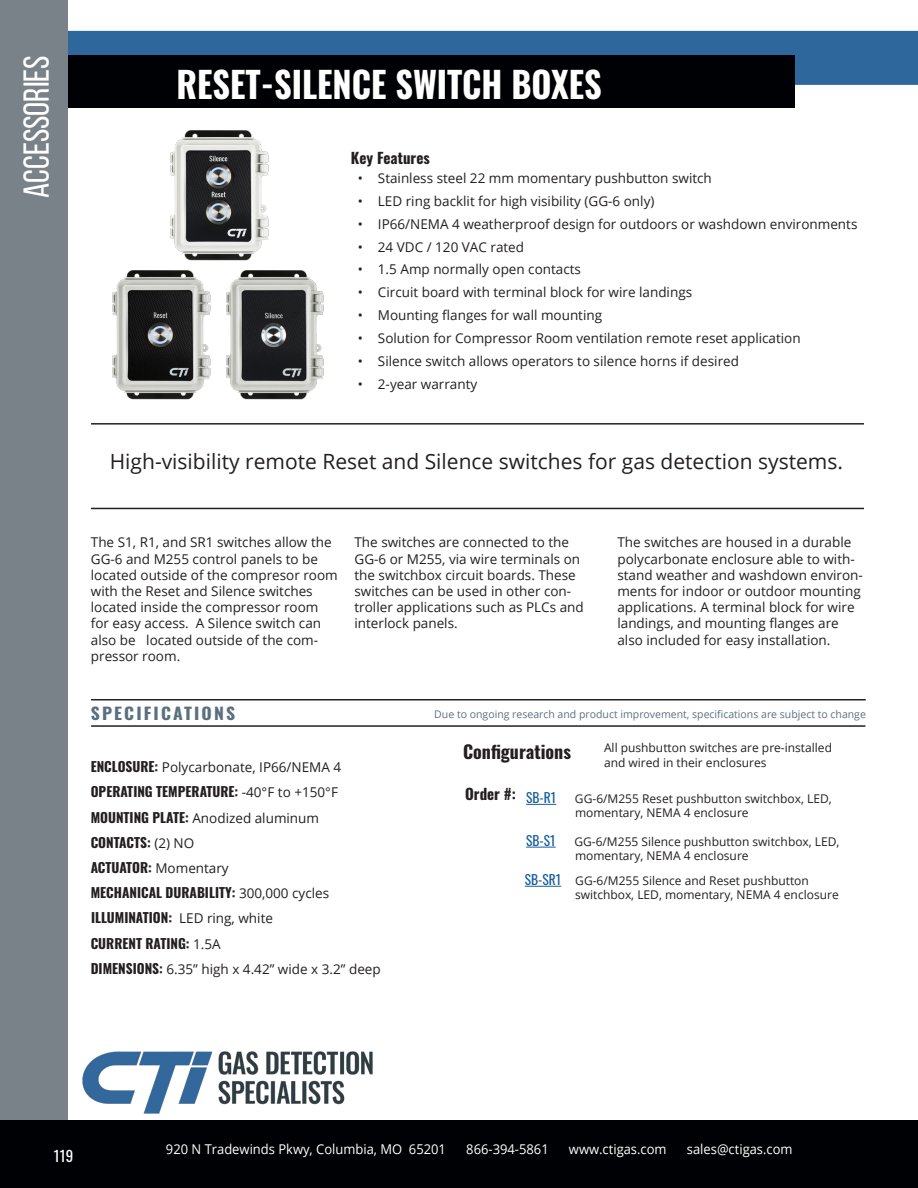
<style>
.page{position:relative;width:918px;height:1188px;background:#fff}
.page>*{position:absolute;margin:0;border:0;box-sizing:border-box;transform-origin:0 0}
.Text_Arial{font:700 36px "Oswald";color:#fff;scale:.95 1}
.t1{font:36px "Bebas Neue";color:#fff}
.Open_Sans_16{font:21px "Open Sans";color:#231f20}
.t2{font:700 18px "Oswald";color:#231f20}
.t3{font:700 16.5px "Oswald";letter-spacing:.12em;color:#5b707f;scale:1.07 1}
.t4{font:700 15px "Oswald";color:#231f20}
.t5{font:15px "Oswald";color:#fff}
.t6{font:13.5px/16.2px "Open Sans";color:#231f20}
.t7{font:700 13.5px "Oswald";color:#231f20}
.t8{font:13.5px "Open Sans";color:#fff;scale:.96 1}
.t9{font:13.5px "Oswald";color:#175d9e}
.t10{font:12px/14.4px "Open Sans";color:#231f20}
.t11{font:10.5px "Open Sans";color:#5b707f}
.s1{font-family:"Oswald";font-weight:700}
.s2{font-family:"Open Sans";font-weight:400}
.s3{font-family:"Oswald";font-size:13.5px;color:#175d9e}
</style>
<div class="page">
<div style="left:0;top:31px;width:918px;height:54px;background:#2e679b"></div>
<div style="left:68px;top:56px;width:727px;height:52px;background:#000104"></div>
<div style="left:0;top:0;width:68px;height:1188px;background:#7a8289"></div>
<div style="left:0;top:1120px;width:918px;height:68px;background:#000104"></div>
<hr style="left:91px;top:423px;width:773px;height:2px;background:#231f20">
<hr style="left:91px;top:508px;width:773px;height:1px;background:#231f20">
<hr style="left:91px;top:699px;width:775px;height:1px;background:#231f20">
<hr style="left:91px;top:725px;width:774px;height:2px;background:#231f20">
<img style="left:82px;top:1051px;width:291px;height:63px">
<hr style="left:526px;top:804px;width:30px;height:1px;background:#175d9e">
<hr style="left:526px;top:847px;width:30px;height:1px;background:#175d9e">
<hr style="left:525px;top:886px;width:36px;height:1px;background:#175d9e">
<img style="left:170px;top:130px;width:99px;height:130px">
<img style="left:112px;top:270px;width:96px;height:130px">
<img style="left:208px;top:270px;width:116px;height:130px">
<h1 class="t1" style="left:17px;top:198px;width:144px;rotate:-90deg">Accessories</h1>
<p class="Text_Arial" style="left:176px;top:65px;width:449px">RESET-SILENCE SWITCH BOXES</p>
<p class="t4" style="left:351px;top:150px;width:80px">Key Features</p>
<p class="t6" style="left:358px;top:169px;width:356px">• Stainless steel 22 mm momentary pushbutton switch</p>
<p class="t6" style="left:358px;top:192px;width:298px">• LED ring backlit for high visibility (GG-6 only)</p>
<p class="t6" style="left:358px;top:215px;width:501px">• IP66/NEMA 4 weatherproof design for outdoors or washdown environments</p>
<p class="t6" style="left:358px;top:238px;width:168px">• 24 VDC / 120 VAC rated</p>
<p class="t6" style="left:358px;top:261px;width:225px">• 1.5 Amp normally open contacts</p>
<p class="t6" style="left:358px;top:284px;width:336px">• Circuit board with terminal block for wire landings</p>
<p class="t6" style="left:358px;top:307px;width:246px">• Mounting flanges for wall mounting</p>
<p class="t6" style="left:358px;top:330px;width:445px">• Solution for Compressor Room ventilation remote reset application</p>
<p class="t6" style="left:358px;top:353px;width:383px">• Silence switch allows operators to silence horns if desired</p>
<p class="t6" style="left:358px;top:376px;width:121px">• 2-year warranty</p>
<p class="Open_Sans_16" style="left:110px;top:447px;width:735px">High-visibility remote Reset and Silence switches for gas detection systems.</p>
<p class="t6" style="left:91px;top:534px;width:242px">The S1, R1, and SR1 switches allow the<br>GG-6 and M255 control panels to be</p>
<p class="t6" style="left:91px;top:567px;width:248px">located outside of the compresor room with the Reset and Silence switches</p>
<p class="t6" style="left:91px;top:599px;width:232px">located inside the compressor room for easy access. A Silence switch can also be located outside of the com&shy;pressor room.</p>
<p class="t3" style="left:91px;top:705px;width:136px">SPECIFICATIONS</p>
<p class="t6" style="left:355px;top:534px;width:231px">The switches are connected to the<br>GG-6 or M255, via wire terminals on the switchbox circuit boards. These switches can be used in other con&shy;troller applications such as PLCs and interlock panels.</p>
<p class="t6" style="left:617px;top:534px;width:247px">The switches are housed in a durable polycarbonate enclosure able to with&shy;stand weather and washdown environ&shy;ments for indoor or outdoor mounting applications. A terminal block for wire landings, and mounting flanges are also included for easy installation.</p>
<p class="t11" style="left:434px;top:707px;width:433px">Due to ongoing research and product improvement, specifications are subject to change</p>
<p class="t6" style="left:91px;top:759px;width:252px"><span class="s1">ENCLOSURE:</span> Polycarbonate, IP66/NEMA 4</p>
<p class="t7" style="left:91px;top:785px;width:249px">OPERATING TEMPERATURE: <span class="s2">-40°F to +150°F</span></p>
<p class="t6" style="left:91px;top:809px;width:230px"><span class="s1">MOUNTING PLATE:</span> Anodized aluminum</p>
<p class="t7" style="left:91px;top:835px;width:105px">CONTACTS: <span class="s2">(2) NO</span></p>
<p class="t7" style="left:91px;top:860px;width:140px">ACTUATOR: <span class="s2">Momentary</span></p>
<p class="t7" style="left:91px;top:886px;width:240px">MECHANICAL DURABILITY: <span class="s2">300,000 cycles</span></p>
<p class="t7" style="left:91px;top:911px;width:183px">ILLUMINATION: <span class="s2">LED ring, white</span></p>
<p class="t7" style="left:91px;top:936px;width:132px">CURRENT RATING: <span class="s2">1.5A</span></p>
<p class="t6" style="left:91px;top:960px;width:292px"><span class="s1">DIMENSIONS:</span> 6.35” high x 4.42” wide x 3.2” deep</p>
<h3 class="t2" style="left:463px;top:742px;width:109px">Configurations</h3>
<p class="t10" style="left:604px;top:740px;width:229px">All pushbutton switches are pre-installed and wired in their enclosures</p>
<p class="t4" style="left:465px;top:786px;width:52px">Order #:</p>
<p class="t9" style="left:526px;top:786px;width:32px">SB-R1</p>
<p class="t10" style="left:575px;top:791px;width:258px">GG-6/M255 Reset pushbutton switchbox, LED, momentary, NEMA 4 enclosure</p>
<p class="t9" style="left:526px;top:828px;width:31px">SB-S1</p>
<p class="t10" style="left:574px;top:834px;width:267px">GG-6/M255 Silence pushbutton switchbox, LED, momentary, NEMA 4 enclosure</p>
<p class="t10" style="left:525px;top:873px;width:286px"><span class="s3">SB-SR1</span> GG-6/M255 Silence and Reset pushbutton</p>
<p class="t10" style="left:575px;top:887px;width:265px">switchbox, LED, momentary, NEMA 4 enclosure</p>
<p class="t5" style="left:54px;top:1142px;width:21px">119</p>
<p class="t8" style="left:166px;top:1140px;width:293px">920 N Tradewinds Pkwy, Columbia, MO 65201</p>
<p class="t8" style="left:466px;top:1140px;width:87px">866-394-5861</p>
<p class="t8" style="left:569px;top:1140px;width:103px">www.ctigas.com</p>
<p class="t8" style="left:687px;top:1140px;width:112px">sales@ctigas.com</p>
</div>
